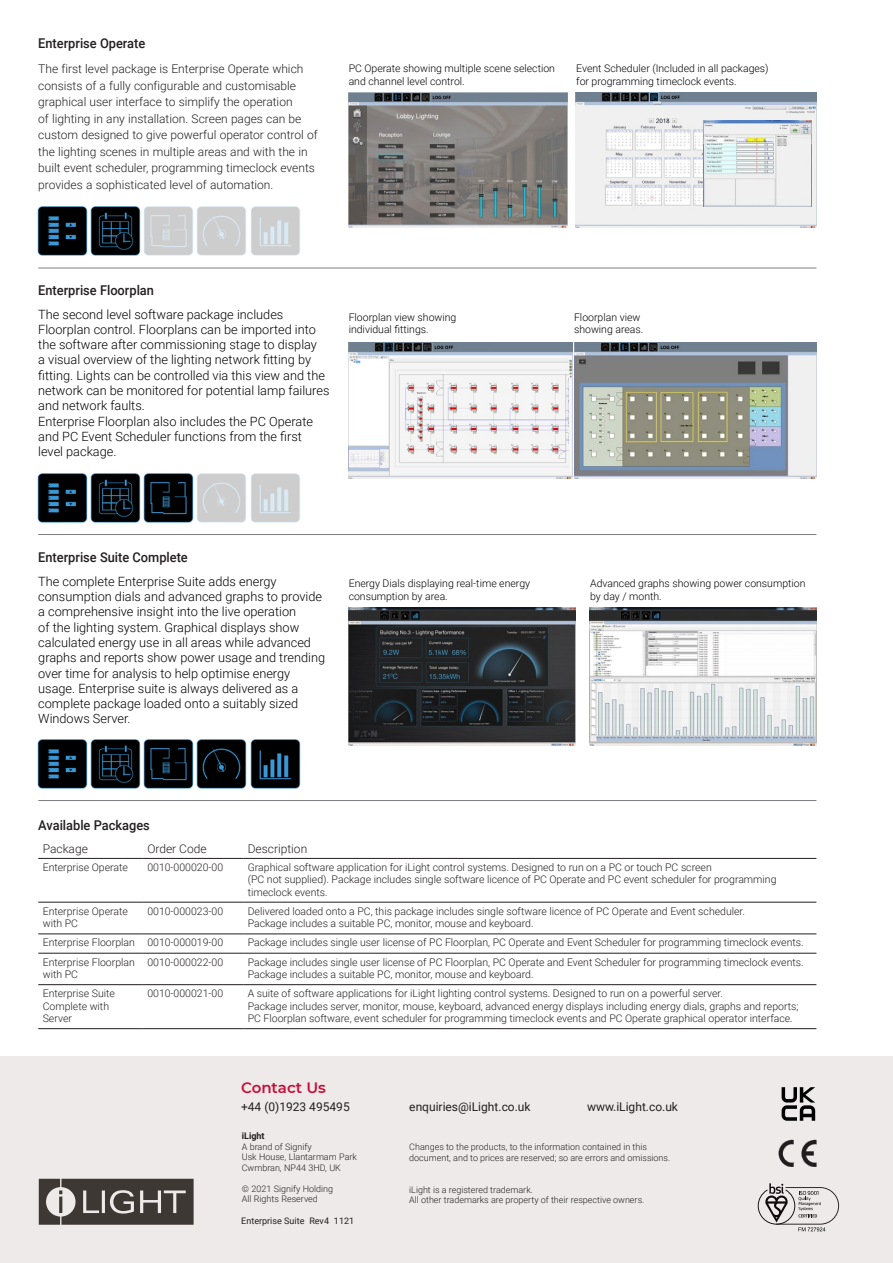
<style>
.page{position:relative;width:893px;height:1263px;background:#fff}
.page>*{position:absolute;margin:0;border:0;box-sizing:border-box;transform-origin:0 0}
.t1{font:600 15px "Montserrat";color:#c80d3a}
.Subtitle_2{font:500 13.5px "Roboto";color:#231f20;scale:.95 1}
.Subtitle_1{font:500 13.5px "Roboto";color:#231f20;scale:.95 1}
.t2{font:300 12.75px/15.3px "Roboto";color:#000}
.Main_Paragraph{font:300 12px/16.5px "Roboto";color:#231f20}
.t3{font:12px "Roboto";color:#231f20}
.t4{font:300 10.5px/12.6px "Roboto";color:#231f20}
.t5{font:300 10.5px/12.6px "Roboto";color:#000}
._09_Backpage_Body{font:300 9px/10.8px "Roboto";color:#231f20}
._09_Backpage_Body-2{font:9px "Roboto";color:#231f20}
._09_Backpage_Body-3{font:700 9px "Roboto";color:#231f20}
</style>
<div class="page">
<div style="left:0;top:1056px;width:893px;height:207px;background:#edeae9"></div>
<img style="left:575px;top:342px;width:241px;height:136px">
<hr style="left:38px;top:858px;width:105px;height:1px;background:#231f20">
<hr style="left:143px;top:858px;width:100px;height:1px;background:#231f20">
<hr style="left:243px;top:858px;width:573px;height:1px;background:#231f20">
<hr style="left:38px;top:902px;width:105px;height:1px;background:#231f20">
<hr style="left:143px;top:902px;width:100px;height:1px;background:#231f20">
<hr style="left:243px;top:902px;width:573px;height:1px;background:#231f20">
<hr style="left:38px;top:934px;width:105px;height:1px;background:#231f20">
<hr style="left:143px;top:934px;width:100px;height:1px;background:#231f20">
<hr style="left:243px;top:934px;width:573px;height:1px;background:#231f20">
<hr style="left:38px;top:953px;width:105px;height:1px;background:#231f20">
<hr style="left:143px;top:953px;width:100px;height:1px;background:#231f20">
<hr style="left:243px;top:953px;width:573px;height:1px;background:#231f20">
<hr style="left:38px;top:984px;width:105px;height:1px;background:#231f20">
<hr style="left:143px;top:984px;width:100px;height:1px;background:#231f20">
<hr style="left:243px;top:984px;width:573px;height:1px;background:#231f20">
<hr style="left:38px;top:1028px;width:105px;height:1px;background:#231f20">
<hr style="left:143px;top:1028px;width:100px;height:1px;background:#231f20">
<hr style="left:243px;top:1028px;width:573px;height:1px;background:#231f20">
<img style="left:37px;top:739px;width:264px;height:50px">
<img style="left:37px;top:473px;width:263px;height:50px">
<img style="left:37px;top:206px;width:263px;height:50px">
<img style="left:349px;top:608px;width:226px;height:137px">
<img style="left:349px;top:93px;width:219px;height:135px">
<img style="left:576px;top:93px;width:240px;height:135px">
<img style="left:703px;top:120px;width:109px;height:86px">
<img style="left:590px;top:608px;width:226px;height:137px">
<img style="left:349px;top:342px;width:223px;height:136px">
<hr style="left:38px;top:800px;width:778px;height:1px;background:#7c7e81">
<hr style="left:38px;top:534px;width:778px;height:1px;background:#7c7e81">
<hr style="left:38px;top:268px;width:778px;height:1px;background:#7c7e81">
<svg style="left:782px;top:1087px;width:33px;height:34px"></svg>
<svg style="left:39px;top:1179px;width:155px;height:46px"></svg>
<svg style="left:779px;top:1140px;width:37px;height:27px"></svg>
<svg style="left:758px;top:1183px;width:81px;height:48px"></svg>
<p class="Subtitle_2" style="left:38px;top:34px;width:114px">Enterprise Operate</p>
<p class="Main_Paragraph" style="left:38px;top:60px;width:281px">The first level package is Enterprise Operate which consists of a fully configurable and customisable graphical user interface to simplify the operation<br>of lighting in any installation. Screen pages can be custom designed to give powerful operator control of the lighting scenes in multiple areas and with the in built event scheduler, programming timeclock events provides a sophisticated level of automation.</p>
<p class="t5" style="left:349px;top:61px;width:208px">PC Operate showing multiple scene selection and channel level control.</p>
<p class="t5" style="left:576px;top:61px;width:194px">Event Scheduler (Included in all packages) for programming timeclock events.</p>
<p class="Subtitle_2" style="left:38px;top:280px;width:123px">Enterprise Floorplan</p>
<p class="t2" style="left:38px;top:306px;width:293px">The second level software package includes Floorplan control. Floorplans can be imported into the software after commissioning stage to display<br>a visual overview of the lighting network fitting by fitting. Lights can be controlled via this view and the network can be monitored for potential lamp failures and network faults.</p>
<p class="t2" style="left:38px;top:413px;width:276px">Enterprise Floorplan also includes the PC Operate and PC Event Scheduler functions from the first level package.</p>
<p class="t5" style="left:349px;top:310px;width:109px">Floorplan view showing individual fittings.</p>
<p class="t5" style="left:574px;top:310px;width:71px">Floorplan view showing areas.</p>
<p class="Subtitle_2" style="left:38px;top:548px;width:159px">Enterprise Suite Complete</p>
<p class="t2" style="left:38px;top:573px;width:288px">The complete Enterprise Suite adds energy consumption dials and advanced graphs to provide a comprehensive insight into the live operation<br>of the lighting system. Graphical displays show calculated energy use in all areas while advanced graphs and reports show power usage and trending over time for analysis to help optimise energy usage. Enterprise suite is always delivered as a complete package loaded onto a suitably sized Windows Server.</p>
<p class="t5" style="left:349px;top:577px;width:183px">Energy Dials displaying real-time energy consumption by area.</p>
<p class="t5" style="left:590px;top:577px;width:217px">Advanced graphs showing power consumption by day / month.</p>
<p class="Subtitle_1" style="left:38px;top:816px;width:119px">Available Packages</p>
<p class="Main_Paragraph" style="left:43px;top:840px;width:47px">Package</p>
<p class="Main_Paragraph" style="left:147px;top:840px;width:61px">Order Code</p>
<p class="Main_Paragraph" style="left:248px;top:840px;width:61px">Description</p>
<p class="t4" style="left:43px;top:860px;width:87px">Enterprise Operate</p>
<p class="t4" style="left:147px;top:860px;width:77px">0010-000020-00</p>
<p class="t4" style="left:248px;top:860px;width:530px">Graphical software application for iLight control systems. Designed to run on a PC or touch PC screen<br>(PC not supplied). Package includes single software licence of PC Operate and PC event scheduler for programming timeclock events.</p>
<p class="t4" style="left:43px;top:904px;width:87px">Enterprise Operate with PC</p>
<p class="t4" style="left:147px;top:904px;width:77px">0010-000023-00</p>
<p class="t4" style="left:248px;top:904px;width:499px">Delivered loaded onto a PC, this package includes single software licence of PC Operate and Event scheduler.<br>Package includes a suitable PC, monitor, mouse and keyboard.</p>
<p class="t4" style="left:43px;top:936px;width:94px">Enterprise Floorplan</p>
<p class="t4" style="left:147px;top:936px;width:77px">0010-000019-00</p>
<p class="t4" style="left:248px;top:936px;width:557px">Package includes single user license of PC Floorplan, PC Operate and Event Scheduler for programming timeclock events.</p>
<p class="t4" style="left:43px;top:955px;width:94px">Enterprise Floorplan with PC</p>
<p class="t4" style="left:147px;top:955px;width:77px">0010-000022-00</p>
<p class="t4" style="left:248px;top:955px;width:557px">Package includes single user license of PC Floorplan, PC Operate and Event Scheduler for programming timeclock events.<br>Package includes a suitable PC, monitor, mouse and keyboard.</p>
<p class="t4" style="left:43px;top:986px;width:74px">Enterprise Suite<br>Complete with<br>Server</p>
<p class="t4" style="left:147px;top:986px;width:77px">0010-000021-00</p>
<p class="t4" style="left:248px;top:986px;width:552px">A suite of software applications for iLight lighting control systems. Designed to run on a powerful server.<br>Package includes server, monitor, mouse, keyboard, advanced energy displays including energy dials, graphs and reports;<br>PC Floorplan software, event scheduler for programming timeclock events and PC Operate graphical operator interface.</p>
<p class="t1" style="left:241px;top:1077px;width:86px">Contact Us</p>
<p class="t3" style="left:241px;top:1098px;width:110px">+44 (0)1923 495495</p>
<p class="t3" style="left:409px;top:1098px;width:123px">enquiries@iLight.co.uk</p>
<p class="t3" style="left:587px;top:1098px;width:92px">www.iLight.co.uk</p>
<p class="_09_Backpage_Body-3" style="left:242px;top:1130px;width:24px">iLight</p>
<p class="_09_Backpage_Body" style="left:242px;top:1141px;width:117px">A brand of Signify<br>Usk House, Llantarmam Park</p>
<p class="_09_Backpage_Body" style="left:242px;top:1162px;width:101px">Cwmbran, NP44 3HD, UK</p>
<p class="_09_Backpage_Body" style="left:242px;top:1183px;width:93px">© 2021 Signify Holding</p>
<p class="_09_Backpage_Body" style="left:242px;top:1193px;width:78px">All Rights Reserved</p>
<p class="_09_Backpage_Body-2" style="left:241px;top:1215px;width:114px">Enterprise Suite Rev4 1121</p>
<p class="_09_Backpage_Body" style="left:409px;top:1141px;width:263px">Changes to the products, to the information contained in this document, and to prices are reserved; so are errors and omissions.</p>
<p class="_09_Backpage_Body" style="left:409px;top:1183px;width:237px">iLight is a registered trademark.<br>All other trademarks are property of their respective owners.</p>
</div>
